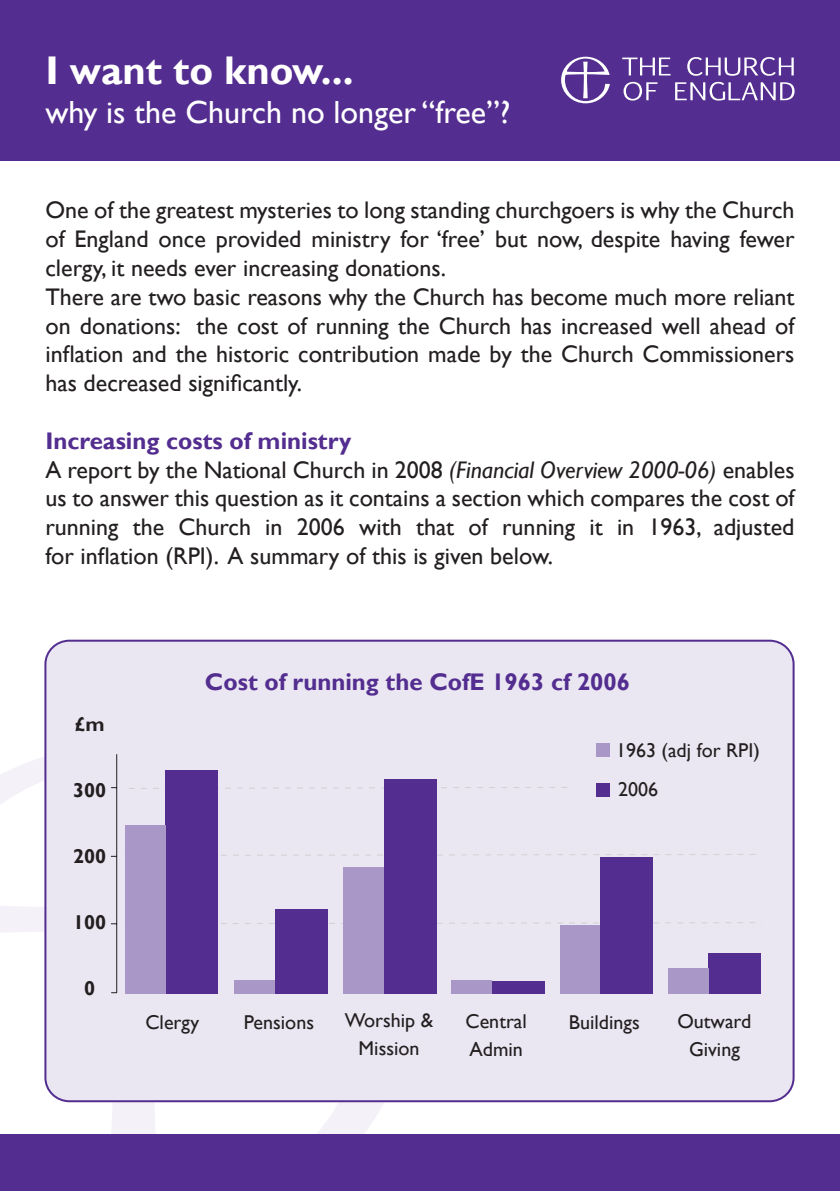
<style>
.page{position:relative;width:840px;height:1191px;background:#fff}
.page>*{position:absolute;margin:0;border:0;box-sizing:border-box;transform-origin:0 0}
.t1{font:700 40px "Gill Sans";color:#fff}
.t2{font:32px "Gill Sans";color:#fff}
.t3{font:24px/28.8px "Gill Sans";color:#231f20;text-align:justify}
.t4{font:700 24px "Gill Sans";color:#532d8f}
.t5{font:20px/28px "Gill Sans";color:#231f20;text-align:center}
.t6{font:700 20px "Gill Sans";color:#231f20}
.s1{font-style:italic}
</style>
<div class="page">
<div style="left:0;top:0;width:839px;height:161px;background:#532d8f"></div>
<svg style="left:622px;top:58px;width:48px;height:17px"></svg>
<svg style="left:687px;top:57px;width:106px;height:19px"></svg>
<svg style="left:623px;top:82px;width:34px;height:19px"></svg>
<svg style="left:675px;top:82px;width:119px;height:19px"></svg>
<svg style="left:561px;top:57px;width:48px;height:46px"></svg>
<svg style="left:0;top:757px;width:408px;height:377px"></svg>
<div style="left:0;top:1134px;width:839px;height:57px;background:#532d8f"></div>
<div style="left:45px;top:640px;width:748px;height:461px;background:#eae7f2;border-radius:24px"></div>
<svg style="left:129px;top:787px;width:438px;height:2px"></svg>
<svg style="left:221px;top:854px;width:535px;height:2px"></svg>
<svg style="left:221px;top:922px;width:534px;height:2px"></svg>
<div style="left:165px;top:770px;width:53px;height:223px;background:#532d8f"></div>
<div style="left:383px;top:779px;width:53px;height:214px;background:#532d8f"></div>
<div style="left:274px;top:908px;width:53px;height:85px;background:#532d8f"></div>
<div style="left:491px;top:981px;width:53px;height:12px;background:#532d8f"></div>
<div style="left:708px;top:953px;width:52px;height:40px;background:#532d8f"></div>
<div style="left:667px;top:968px;width:41px;height:25px;background:#a897c7"></div>
<div style="left:559px;top:925px;width:41px;height:68px;background:#a897c7"></div>
<div style="left:450px;top:980px;width:41px;height:13px;background:#a897c7"></div>
<div style="left:342px;top:867px;width:41px;height:126px;background:#a897c7"></div>
<div style="left:234px;top:980px;width:41px;height:13px;background:#a897c7"></div>
<div style="left:125px;top:825px;width:41px;height:168px;background:#a897c7"></div>
<hr style="left:116px;top:754px;width:1px;height:238px;background:#231f20">
<div style="left:596px;top:783px;width:14px;height:13px;background:#532d8f"></div>
<div style="left:596px;top:743px;width:14px;height:13px;background:#a897c7"></div>
<div style="left:599px;top:857px;width:53px;height:136px;background:#532d8f"></div>
<p class="t1" style="left:45px;top:47px;width:309px">I want to know...</p>
<p class="t2" style="left:45px;top:93px;width:466px">why is the Church no longer “free”?</p>
<p class="t3" style="left:45px;top:196px;width:750px">One of the greatest mysteries to long standing churchgoers is why the Church of England once provided ministry for ‘free’ but now, despite having fewer clergy, it needs ever increasing donations.</p>
<p class="t3" style="left:45px;top:283px;width:750px">There are two basic reasons why the Church has become much more reliant on donations: the cost of running the Church has increased well ahead of inflation and the historic contribution made by the Church Commissioners has decreased significantly.</p>
<p class="t4" style="left:45px;top:426px;width:307px">Increasing costs of ministry</p>
<p class="t3" style="left:45px;top:455px;width:750px">A report by the National Church in 2008 <span class="s1">(Financial Overview 2000-06)</span> enables us to answer this question as it contains a section which compares the cost of running the Church in 2006 with that of running it in 1963, adjusted for inflation (RPI). A summary of this is given below.</p>
<p class="t6" style="left:75px;top:712px;width:31px">£m</p>
<p class="t6" style="left:73px;top:778px;width:35px">300</p>
<p class="t6" style="left:73px;top:844px;width:35px">200</p>
<p class="t6" style="left:73px;top:910px;width:35px">100</p>
<p class="t6" style="left:84px;top:976px;width:13px">0</p>
<p class="t4" style="left:205px;top:667px;width:426px">Cost of running the CofE 1963 cf 2006</p>
<p class="t5" style="left:615px;top:730px;width:145px;line-height:39.6px;text-align:left">1963 (adj for RPI)<br>2006</p>
<p class="t5" style="left:145px;top:1008px;width:55px">Clergy</p>
<p class="t5" style="left:244px;top:1008px;width:72px">Pensions</p>
<p class="t5" style="left:345px;top:1006px;width:90px">Worship &amp;<br>Mission</p>
<p class="t5" style="left:465px;top:1007px;width:63px;text-align:left">Central<br>Admin</p>
<p class="t5" style="left:568px;top:1008px;width:72px">Buildings</p>
<p class="t5" style="left:677px;top:1007px;width:75px">Outward<br>Giving</p>
</div>
